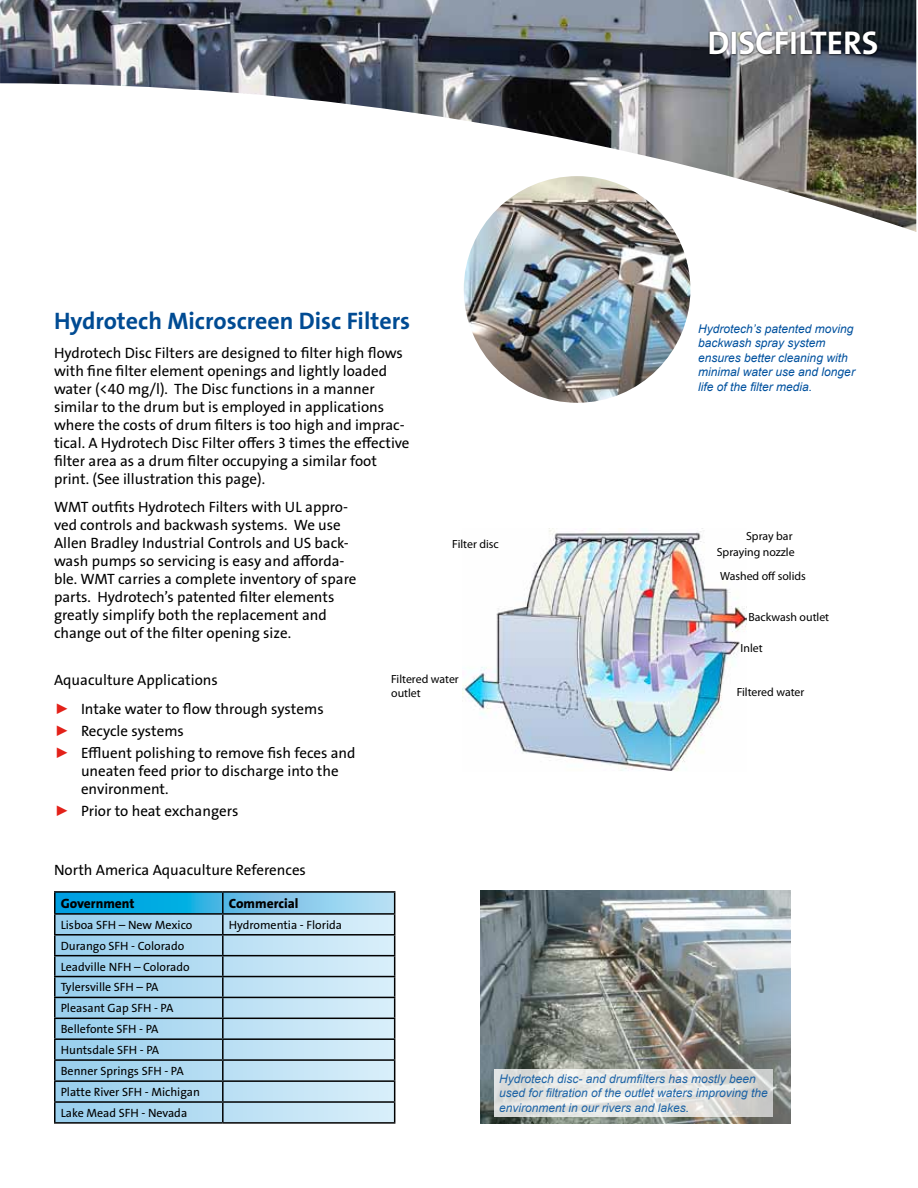
<style>
.page{position:relative;width:918px;height:1188px;background:#fff}
.page>*{position:absolute;margin:0;border:0;box-sizing:border-box;transform-origin:0 0}
.t1{font:33px "The Mix Veolia W7 Bld";color:#fff}
.t2{font:24px "The Sans Veolia W7 Bld";color:#004b93}
.t3{font:15px/18px "The Sans Veolia W5 Pla";color:#000}
.t4{font:13.5px "The Sans Veolia W8 Ex Bld";color:#000}
.t5{font:italic 12px/14.4px "Arial";color:#00519e}
.t6{font:12px/20.9px "The Sans Veolia W5 Pla";color:#000}
.t7{font:11.85px/14.2px "Myriad Pro";color:#000}
.s1{color:#e32119}
</style>
<div class="page">
<img style="left:0;top:0;width:916px;height:232px">
<hr style="left:54px;top:891px;width:169px;height:2px;background:#000">
<hr style="left:223px;top:891px;width:172px;height:2px;background:#000">
<svg style="left:54px;top:892px;width:341px;height:230px;background:#a0c9df"></svg>
<hr style="left:54px;top:1122px;width:169px;height:2px;background:#000">
<hr style="left:223px;top:1122px;width:172px;height:2px;background:#000">
<img style="left:463px;top:530px;width:283px;height:241px">
<img style="left:464px;top:176px;width:226px;height:227px;border-radius:113px">
<div style="left:708px;top:30px;width:171px;height:26px;background:#000;opacity:.85"></div>
<img style="left:481px;top:891px;width:310px;height:232px">
<svg style="left:494px;top:1069px;width:279px;height:48px;background:#e1e1df"></svg>
<h2 class="t2" style="left:54px;top:305px;width:358px">Hydrotech Microscreen Disc Filters</h2>
<p class="t3" style="left:54px;top:344px;width:357px">Hydrotech Disc Filters are designed to filter high flows with fine filter element openings and lightly loaded water (&lt;40 mg/l). The Disc functions in a manner similar to the drum but is employed in applications where the costs of drum filters is too high and imprac&shy;tical. A Hydrotech Disc Filter offers 3 times the effective filter area as a drum filter occupying a similar foot print. (See illustration this page).</p>
<p class="t3" style="left:54px;top:498px;width:304px">WMT outfits Hydrotech Filters with UL appro&shy;ved controls and backwash systems. We use Allen Bradley Industrial Controls and US back&shy;wash pumps so servicing is easy and afforda&shy;ble. WMT carries a complete inventory of spare parts. Hydrotech’s patented filter elements greatly simplify both the replacement and change out of the filter opening size.</p>
<p class="t3" style="left:54px;top:666px;width:271px;line-height:28.7px">Aquaculture Applications<br><span class="s1">⊲</span> Intake water to flow through systems</p>
<p class="t3" style="left:54px;top:720px;width:303px;line-height:22.2px"><span class="s1">⊲</span> Recycle systems<br><span class="s1">⊲</span> Effluent polishing to remove fish feces and</p>
<p class="t3" style="left:81px;top:762px;width:259px">uneaten feed prior to discharge into the environment.</p>
<p class="t3" style="left:54px;top:802px;width:186px"><span class="s1">⊲</span> Prior to heat exchangers</p>
<p class="t7" style="left:452px;top:536px;width:48px">Filter disc</p>
<p class="t7" style="left:391px;top:672px;width:69px">Filtered water outlet</p>
<h1 class="t1" style="left:708px;top:22px;width:172px">DISCFILTERS</h1>
<p class="t5" style="left:698px;top:322px;width:158px">Hydrotech’s patented moving backwash spray system ensures better cleaning with minimal water use and longer life of the filter media.</p>
<p class="t7" style="left:746px;top:528px;width:48px">Spray bar</p>
<p class="t7" style="left:717px;top:545px;width:79px">Spraying nozzle</p>
<p class="t7" style="left:720px;top:569px;width:87px">Washed off solids</p>
<p class="t7" style="left:748px;top:610px;width:82px">Backwash outlet</p>
<p class="t7" style="left:741px;top:641px;width:24px">Inlet</p>
<p class="t7" style="left:737px;top:685px;width:69px">Filtered water</p>
<p class="t3" style="left:54px;top:861px;width:254px">North America Aquaculture References</p>
<p class="t4" style="left:61px;top:895px;width:75px">Government</p>
<p class="t4" style="left:229px;top:895px;width:71px">Commercial</p>
<p class="t6" style="left:61px;top:914px;width:133px">Lisboa SFH – New Mexico</p>
<p class="t6" style="left:229px;top:914px;width:115px">Hydromentia - Florida</p>
<p class="t6" style="left:61px;top:935px;width:141px">Durango SFH - Colorado<br>Leadville NFH – Colorado<br>Tylersville SFH – PA<br>Pleasant Gap SFH - PA<br>Bellefonte SFH - PA<br>Huntsdale SFH - PA<br>Benner Springs SFH - PA<br>Platte River SFH - Michigan<br>Lake Mead SFH - Nevada</p>
<p class="t5" style="left:499px;top:1072px;width:270px">Hydrotech disc- and drumfilters has mostly been used for filtration of the outlet waters improving the environment in our rivers and lakes.</p>
</div>
